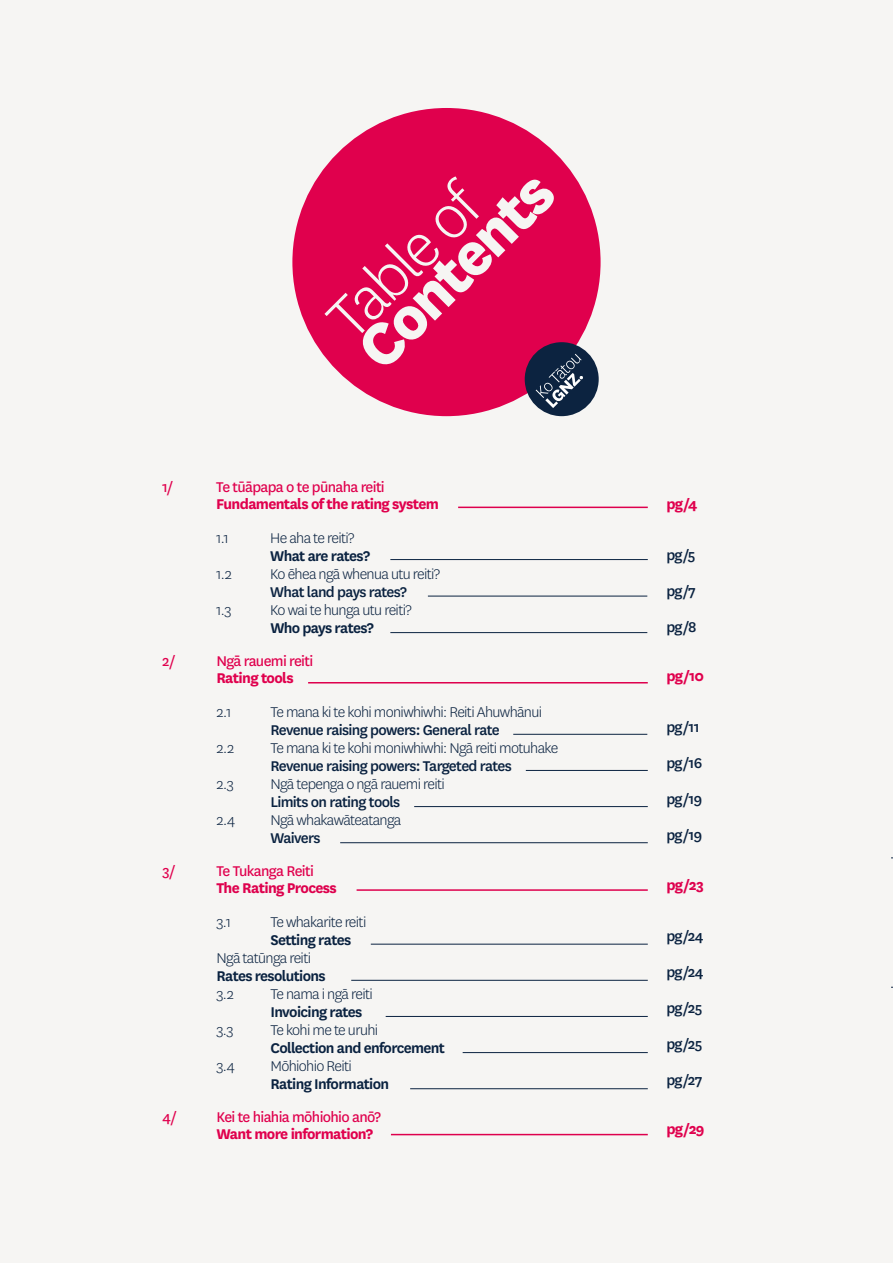
<style>
.page{position:relative;width:893px;height:1263px;background:#f6f5f3}
.page>*{position:absolute;margin:0;border:0;box-sizing:border-box;transform-origin:0 0}
.t1{font:800 68.4px "National";color:#f6f5f3}
.t2{font:300 68.4px "National";color:#f6f5f3}
.t3{font:300 16.5px "National";letter-spacing:-.04em;color:#0a2240}
.t4{font:500 16.5px/36px "National";letter-spacing:-.04em;color:#0a2240;text-align:justify}
.t5{font:600 16.5px "National";letter-spacing:-.04em;color:#0a2240}
.t6{font:16.5px "National";letter-spacing:-.04em;color:#e0004d}
.t7{font:700 16.5px "National";letter-spacing:-.04em;color:#e0004d}
.t8{font:700 16.5px "National";letter-spacing:-.04em;color:#de004d}
</style>
<div class="page">
<hr style="left:458px;top:507px;width:190px;height:1px;background:#de004d">
<div style="left:292px;top:108px;width:309px;height:308px;background:#e0004d;border-radius:50%"></div>
<div style="left:525px;top:342px;width:74px;height:74px;background:#0c2340;border-radius:50%"></div>
<svg style="left:536px;top:354px;width:47px;height:54px"></svg>
<hr style="left:390px;top:559px;width:258px;height:1px;background:#0a2240">
<hr style="left:428px;top:596px;width:219px;height:1px;background:#0a2240">
<hr style="left:390px;top:632px;width:257px;height:1px;background:#0a2240">
<hr style="left:308px;top:682px;width:340px;height:1px;background:#de004d">
<hr style="left:357px;top:889px;width:291px;height:2px;background:#de004d">
<hr style="left:391px;top:1134px;width:257px;height:1px;background:#de004d">
<hr style="left:513px;top:734px;width:134px;height:1px;background:#0a2240">
<hr style="left:526px;top:770px;width:122px;height:1px;background:#0a2240">
<hr style="left:414px;top:806px;width:234px;height:1px;background:#0a2240">
<hr style="left:340px;top:842px;width:308px;height:1px;background:#0a2240">
<hr style="left:371px;top:944px;width:277px;height:1px;background:#0a2240">
<hr style="left:351px;top:980px;width:297px;height:1px;background:#0a2240">
<hr style="left:386px;top:1016px;width:262px;height:1px;background:#0a2240">
<hr style="left:463px;top:1052px;width:185px;height:1px;background:#0a2240">
<hr style="left:410px;top:1088px;width:238px;height:1px;background:#0a2240">
<h1 class="t1" style="left:333px;top:323px;width:251px;rotate:-45deg">Contents</h1>
<h1 class="t2" style="left:307px;top:298px;width:189px;rotate:-45deg">Table of</h1>
<p class="t6" style="left:162px;top:476px;width:13px">1/</p>
<p class="t6" style="left:216px;top:476px;width:170px">Te tūāpapa o te pūnaha reiti</p>
<p class="t7" style="left:216px;top:492px;width:224px">Fundamentals of the rating system</p>
<p class="t3" style="left:216px;top:528px;width:14px">1.1</p>
<p class="t3" style="left:270px;top:528px;width:86px">He aha te reiti?</p>
<p class="t5" style="left:270px;top:545px;width:101px">What are rates?</p>
<p class="t3" style="left:216px;top:564px;width:17px">1.2</p>
<p class="t3" style="left:270px;top:564px;width:172px">Ko ēhea ngā whenua utu reiti?</p>
<p class="t4" style="left:270px;top:573px;width:138px">What land pays rates?</p>
<p class="t3" style="left:216px;top:600px;width:17px">1.3</p>
<p class="t3" style="left:270px;top:600px;width:143px">Ko wai te hunga utu reiti?</p>
<p class="t5" style="left:270px;top:617px;width:105px">Who pays rates?</p>
<p class="t6" style="left:162px;top:650px;width:15px">2/</p>
<p class="t6" style="left:216px;top:650px;width:98px">Ngā rauemi reiti</p>
<p class="t7" style="left:216px;top:666px;width:79px">Rating tools</p>
<p class="t3" style="left:216px;top:702px;width:17px">2.1</p>
<p class="t3" style="left:270px;top:702px;width:273px">Te mana ki te kohi moniwhiwhi: Reiti Ahuwhānui</p>
<p class="t4" style="left:270px;top:711px;width:231px">Revenue raising powers: General rate</p>
<p class="t3" style="left:216px;top:738px;width:19px">2.2</p>
<p class="t3" style="left:270px;top:738px;width:289px">Te mana ki te kohi moniwhiwhi: Ngā reiti motuhake</p>
<p class="t4" style="left:270px;top:747px;width:243px">Revenue raising powers: Targeted rates</p>
<p class="t3" style="left:216px;top:774px;width:19px">2.3</p>
<p class="t3" style="left:270px;top:774px;width:176px">Ngā tepenga o ngā rauemi reiti</p>
<p class="t4" style="left:270px;top:783px;width:131px">Limits on rating tools</p>
<p class="t3" style="left:216px;top:810px;width:20px">2.4</p>
<p class="t3" style="left:270px;top:810px;width:133px">Ngā whakawāteatanga</p>
<p class="t4" style="left:270px;top:819px;width:51px">Waivers</p>
<p class="t6" style="left:162px;top:860px;width:15px">3/</p>
<p class="t6" style="left:216px;top:860px;width:99px">Te Tukanga Reiti</p>
<p class="t8" style="left:216px;top:876px;width:122px">The Rating Process</p>
<p class="t3" style="left:216px;top:912px;width:16px">3.1</p>
<p class="t3" style="left:270px;top:912px;width:97px">Te whakarite reiti</p>
<p class="t5" style="left:270px;top:929px;width:82px">Setting rates</p>
<p class="t3" style="left:216px;top:948px;width:96px">Ngā tatūnga reiti</p>
<p class="t5" style="left:216px;top:965px;width:111px">Rates resolutions</p>
<p class="t3" style="left:216px;top:984px;width:19px">3.2</p>
<p class="t3" style="left:270px;top:984px;width:104px">Te nama i ngā reiti</p>
<p class="t5" style="left:270px;top:1001px;width:94px">Invoicing rates</p>
<p class="t3" style="left:216px;top:1020px;width:19px">3.3</p>
<p class="t3" style="left:270px;top:1020px;width:109px">Te kohi me te uruhi</p>
<p class="t5" style="left:270px;top:1037px;width:176px">Collection and enforcement</p>
<p class="t3" style="left:216px;top:1056px;width:20px">3.4</p>
<p class="t3" style="left:270px;top:1056px;width:83px">Mōhiohio Reiti</p>
<p class="t5" style="left:270px;top:1073px;width:120px">Rating Information</p>
<p class="t6" style="left:162px;top:1106px;width:16px">4/</p>
<p class="t6" style="left:216px;top:1106px;width:166px">Kei te hiahia mōhiohio anō?</p>
<p class="t7" style="left:216px;top:1122px;width:158px">Want more information?</p>
<p class="t7" style="left:666px;top:492px;width:33px">pg/4</p>
<p class="t4" style="left:666px;top:536px;width:32px">pg/5 pg/7 pg/8</p>
<p class="t7" style="left:666px;top:665px;width:39px">pg/10</p>
<p class="t4" style="left:666px;top:708px;width:37px;text-align:left">pg/11 pg/16 pg/19 pg/19</p>
<p class="t8" style="left:666px;top:873px;width:39px">pg/23</p>
<p class="t4" style="left:666px;top:917px;width:39px">pg/24 pg/24 pg/25 pg/25 pg/27</p>
<p class="t7" style="left:666px;top:1118px;width:40px">pg/29</p>
</div>
